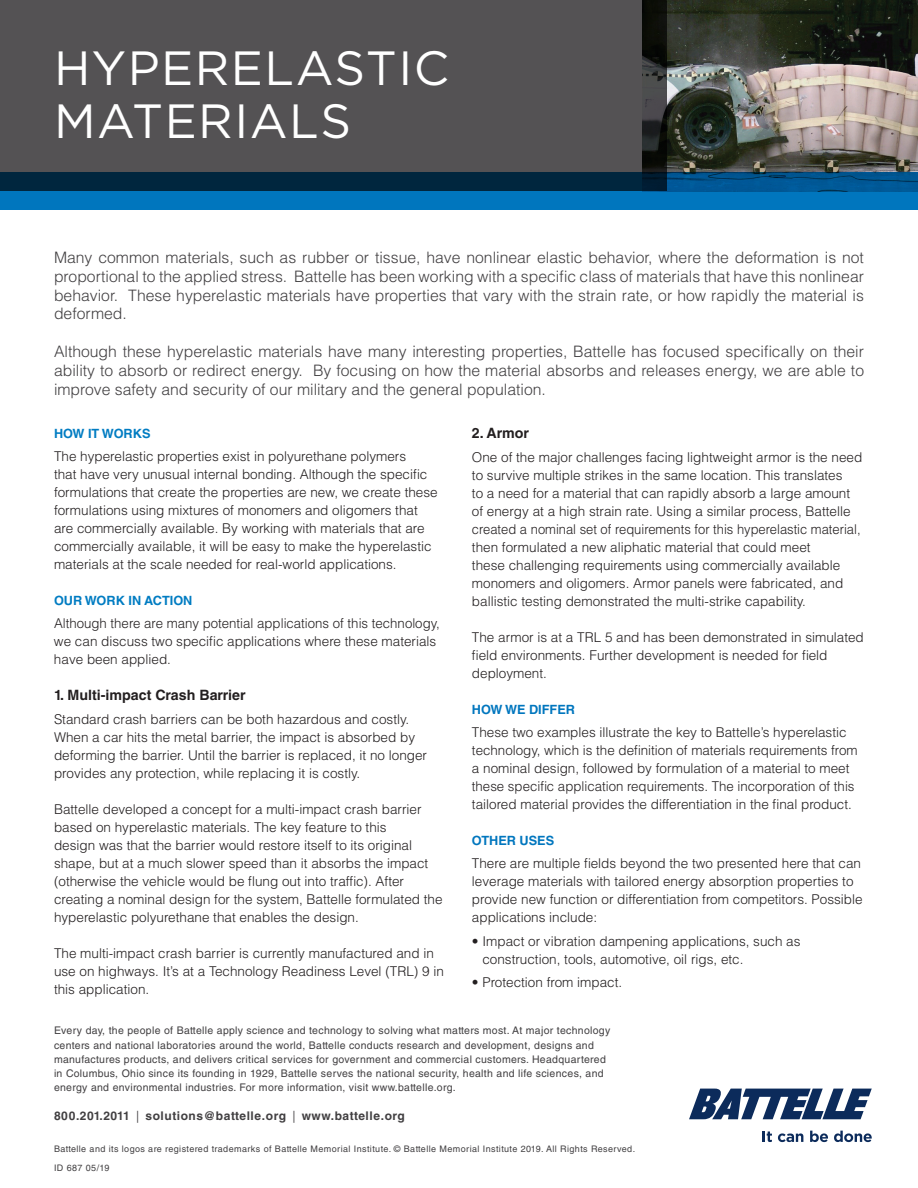
<style>
.page{position:relative;width:918px;height:1188px;background:#fff}
.page>*{position:absolute;margin:0;border:0;box-sizing:border-box;transform-origin:0 0}
.t1{font:48px/53.2px "Gotham";letter-spacing:.03em;color:#fff}
.t2{font:300 15.75px/18.9px "Helvetica LT Std";color:#413f41;text-align:justify}
.t3{font:700 14.25px "Helvetica LT Std";color:#231f20}
.t4{font:300 13.5px/18px "Helvetica LT Std";color:#231f20}
.t5{font:700 12.75px "Helvetica LT Std";color:#007cc2}
.t6{font:700 12.75px "Helvetica LT Std";color:#0076be}
.t7{font:700 12px "Helvetica LT Std";letter-spacing:.045em;color:#413f41}
.t8{font:10.5px/14.2px "Helvetica LT Std";letter-spacing:.03em;color:#413f41}
.t9{font:9px/18.8px "Helvetica LT Std";letter-spacing:.045em;color:#413f41}
</style>
<div class="page">
<img style="left:667px;top:0;width:251px;height:172px">
<div style="left:0;top:0;width:667px;height:191px;background:#545254"></div>
<svg style="left:0;top:172px;width:918px;height:38px;background:#005388"></svg>
<svg style="left:689px;top:1089px;width:183px;height:30px"></svg>
<svg style="left:763px;top:1131px;width:9px;height:11px"></svg>
<svg style="left:778px;top:1133px;width:25px;height:9px"></svg>
<svg style="left:810px;top:1131px;width:18px;height:11px"></svg>
<svg style="left:834px;top:1131px;width:38px;height:11px"></svg>
<h1 class="t1" style="left:54px;top:40px;width:397px">HYPERELASTIC<br>MATERIALS</h1>
<p class="t2" style="left:54px;top:248px;width:812px">Many common materials, such as rubber or tissue, have nonlinear elastic behavior, where the deformation is not proportional to the applied stress. Battelle has been working with a specific class of materials that have this nonlinear behavior. These hyperelastic materials have properties that vary with the strain rate, or how rapidly the material is deformed.</p>
<p class="t2" style="left:54px;top:342px;width:812px">Although these hyperelastic materials have many interesting properties, Battelle has focused specifically on their ability to absorb or redirect energy. By focusing on how the material absorbs and releases energy, we are able to improve safety and security of our military and the general population.</p>
<p class="t5" style="left:54px;top:425px;width:98px">HOW IT WORKS</p>
<p class="t4" style="left:54px;top:447px;width:385px">The hyperelastic properties exist in polyurethane polymers<br>that have very unusual internal bonding. Although the specific formulations that create the properties are new, we create these formulations using mixtures of monomers and oligomers that are commercially available. By working with materials that are commercially available, it will be easy to make the hyperelastic materials at the scale needed for real-world applications.</p>
<p class="t5" style="left:54px;top:593px;width:140px">OUR WORK IN ACTION</p>
<p class="t4" style="left:54px;top:615px;width:387px">Although there are many potential applications of this technology, we can discuss two specific applications where these materials have been applied.</p>
<p class="t3" style="left:54px;top:687px;width:193px">1. Multi-impact Crash Barrier</p>
<p class="t4" style="left:54px;top:710px;width:375px">Standard crash barriers can be both hazardous and costly.<br>When a car hits the metal barrier, the impact is absorbed by deforming the barrier. Until the barrier is replaced, it no longer provides any protection, while replacing it is costly.</p>
<p class="t4" style="left:54px;top:800px;width:390px">Battelle developed a concept for a multi-impact crash barrier based on hyperelastic materials. The key feature to this<br>design was that the barrier would restore itself to its original shape, but at a much slower speed than it absorbs the impact (otherwise the vehicle would be flung out into traffic). After creating a nominal design for the system, Battelle formulated the hyperelastic polyurethane that enables the design.</p>
<p class="t4" style="left:54px;top:944px;width:391px">The multi-impact crash barrier is currently manufactured and in use on highways. It’s at a Technology Readiness Level (TRL) 9 in this application.</p>
<p class="t3" style="left:472px;top:424px;width:59px">2. Armor</p>
<p class="t4" style="left:472px;top:448px;width:392px">One of the major challenges facing lightweight armor is the need to survive multiple strikes in the same location. This translates<br>to a need for a material that can rapidly absorb a large amount of energy at a high strain rate. Using a similar process, Battelle created a nominal set of requirements for this hyperelastic material, then formulated a new aliphatic material that could meet<br>these challenging requirements using commercially available monomers and oligomers. Armor panels were fabricated, and ballistic testing demonstrated the multi-strike capability.</p>
<p class="t4" style="left:472px;top:628px;width:393px">The armor is at a TRL 5 and has been demonstrated in simulated field environments. Further development is needed for field deployment.</p>
<p class="t6" style="left:472px;top:701px;width:105px">HOW WE DIFFER</p>
<p class="t4" style="left:472px;top:723px;width:387px">These two examples illustrate the key to Battelle’s hyperelastic technology, which is the definition of materials requirements from a nominal design, followed by formulation of a material to meet these specific application requirements. The incorporation of this tailored material provides the differentiation in the final product.</p>
<p class="t6" style="left:472px;top:833px;width:84px">OTHER USES</p>
<p class="t4" style="left:472px;top:854px;width:392px">There are multiple fields beyond the two presented here that can leverage materials with tailored energy absorption properties to provide new function or differentiation from competitors. Possible applications include:</p>
<p class="t4" style="left:482px;top:932px;width:320px;text-indent:-11px">• Impact or vibration dampening applications, such as construction, tools, automotive, oil rigs, etc.</p>
<p class="t4" style="left:472px;top:973px;width:152px">• Protection from impact.</p>
<p class="t8" style="left:54px;top:1024px;width:558px">Every day, the people of Battelle apply science and technology to solving what matters most. At major technology centers and national laboratories around the world, Battelle conducts research and development, designs and manufactures products, and delivers critical services for government and commercial customers. Headquartered in Columbus, Ohio since its founding in 1929, Battelle serves the national security, health and life sciences, and energy and environmental industries. For more information, visit www.battelle.org.</p>
<p class="t7" style="left:54px;top:1108px;width:77px">800.201.2011</p>
<p class="t7" style="left:146px;top:1108px;width:142px">solutions@battelle.org</p>
<p class="t7" style="left:302px;top:1108px;width:105px">www.battelle.org</p>
<p class="t9" style="left:54px;top:1140px;width:583px">Battelle and its logos are registered trademarks of Battelle Memorial Institute. © Battelle Memorial Institute 2019. All Rights Reserved.<br>ID 687 05/19</p>
</div>
